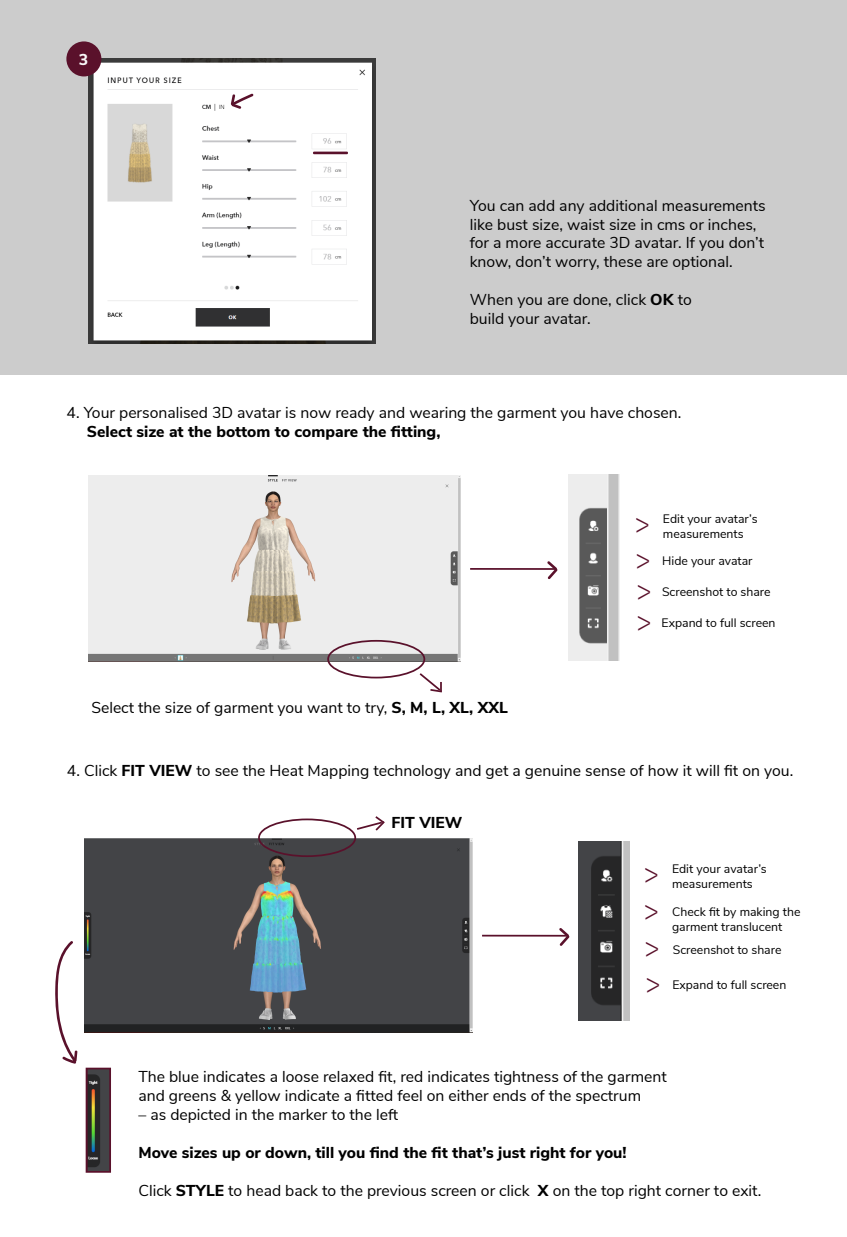
<style>
.page{position:relative;width:847px;height:1237px;background:#fff}
.page>*{position:absolute;margin:0;border:0;box-sizing:border-box;transform-origin:0 0}
.t1{font:15.75px/18.9px "Nunito Sans";color:#000}
.t2{font:800 15.75px "Nunito Sans";color:#000}
.t3{font:800 15.75px "Nunito Sans";color:#f9f7f8}
.t4{font:12.25px/14.7px "Nunito Sans";color:#000}
.s1{font-weight:800}
</style>
<div class="page">
<div style="left:0;top:0;width:847px;height:374px;background:#ccc"></div>
<img style="left:89px;top:59px;width:286px;height:284px">
<div style="left:66px;top:41px;width:35px;height:35px;background:#5a112b;border-radius:50%"></div>
<svg style="left:231px;top:94px;width:22px;height:15px"></svg>
<svg style="left:312px;top:152px;width:36px;height:2px"></svg>
<img style="left:89px;top:475px;width:371px;height:186px">
<div style="left:327px;top:640px;width:98px;height:38px;border:2px solid #5a112b;border-radius:50%"></div>
<img style="left:85px;top:838px;width:387px;height:194px">
<div style="left:258px;top:818px;width:98px;height:39px;border:2px solid #5a112b;border-radius:50%"></div>
<svg style="left:547px;top:561px;width:11px;height:18px"></svg>
<hr style="left:470px;top:568px;width:86px;height:2px;background:#5a112b">
<img style="left:579px;top:841px;width:51px;height:179px">
<img style="left:569px;top:475px;width:51px;height:185px">
<svg style="left:89px;top:1070px;width:19px;height:99px;background:#42453c"></svg>
<div style="left:86px;top:1067px;width:25px;height:105px;border:2px solid #5a112b"></div>
<svg style="left:419px;top:673px;width:23px;height:20px"></svg>
<svg style="left:357px;top:816px;width:28px;height:15px"></svg>
<svg style="left:559px;top:928px;width:11px;height:18px"></svg>
<hr style="left:482px;top:934px;width:86px;height:2px;background:#5a112b">
<svg style="left:55px;top:941px;width:22px;height:122px"></svg>
<p class="t3" style="left:79px;top:48px;width:11px">3</p>
<p class="t1" style="left:470px;top:195px;width:297px">You can add any additional measurements like bust size, waist size in cms or inches, for a more accurate 3D avatar. If you don’t know, don’t worry, these are optional.</p>
<p class="t1" style="left:470px;top:289px;width:224px">When you are done, click <span class="s1">OK</span> to build your avatar.</p>
<p class="t1" style="left:67px;top:402px;width:616px">4. Your personalised 3D avatar is now ready and wearing the garment you have chosen.</p>
<p class="t2" style="left:87px;top:420px;width:355px">Select size at the bottom to compare the fitting,</p>
<p class="t1" style="left:91px;top:696px;width:418px">Select the size of garment you want to try, <span class="s1">S, M, L, XL, XXL</span></p>
<p class="t4" style="left:663px;top:510px;width:96px">Edit your avatar’s measurements</p>
<p class="t4" style="left:662px;top:552px;width:92px">Hide your avatar</p>
<p class="t4" style="left:662px;top:584px;width:110px">Screenshot to share</p>
<p class="t4" style="left:662px;top:615px;width:116px">Expand to full screen</p>
<p class="t1" style="left:67px;top:760px;width:728px">4. Click <span class="s1">FIT VIEW</span> to see the Heat Mapping technology and get a genuine sense of how it will fit on you.</p>
<p class="t2" style="left:392px;top:811px;width:72px">FIT VIEW</p>
<p class="t4" style="left:672px;top:860px;width:96px">Edit your avatar’s measurements</p>
<p class="t4" style="left:672px;top:903px;width:130px">Check fit by making the garment translucent</p>
<p class="t4" style="left:673px;top:941px;width:110px">Screenshot to share</p>
<p class="t4" style="left:672px;top:976px;width:116px">Expand to full screen</p>
<p class="t1" style="left:138px;top:1066px;width:530px">The blue indicates a loose relaxed fit, red indicates tightness of the garment and greens &amp; yellow indicate a fitted feel on either ends of the spectrum</p>
<p class="t1" style="left:138px;top:1103px;width:261px">– as depicted in the marker to the left</p>
<p class="t2" style="left:138px;top:1140px;width:490px">Move sizes up or down, till you find the fit that’s just right for you!</p>
<p class="t1" style="left:138px;top:1179px;width:624px">Click <span class="s1">STYLE</span> to head back to the previous screen or click <span class="s1">X</span> on the top right corner to exit.</p>
</div>
